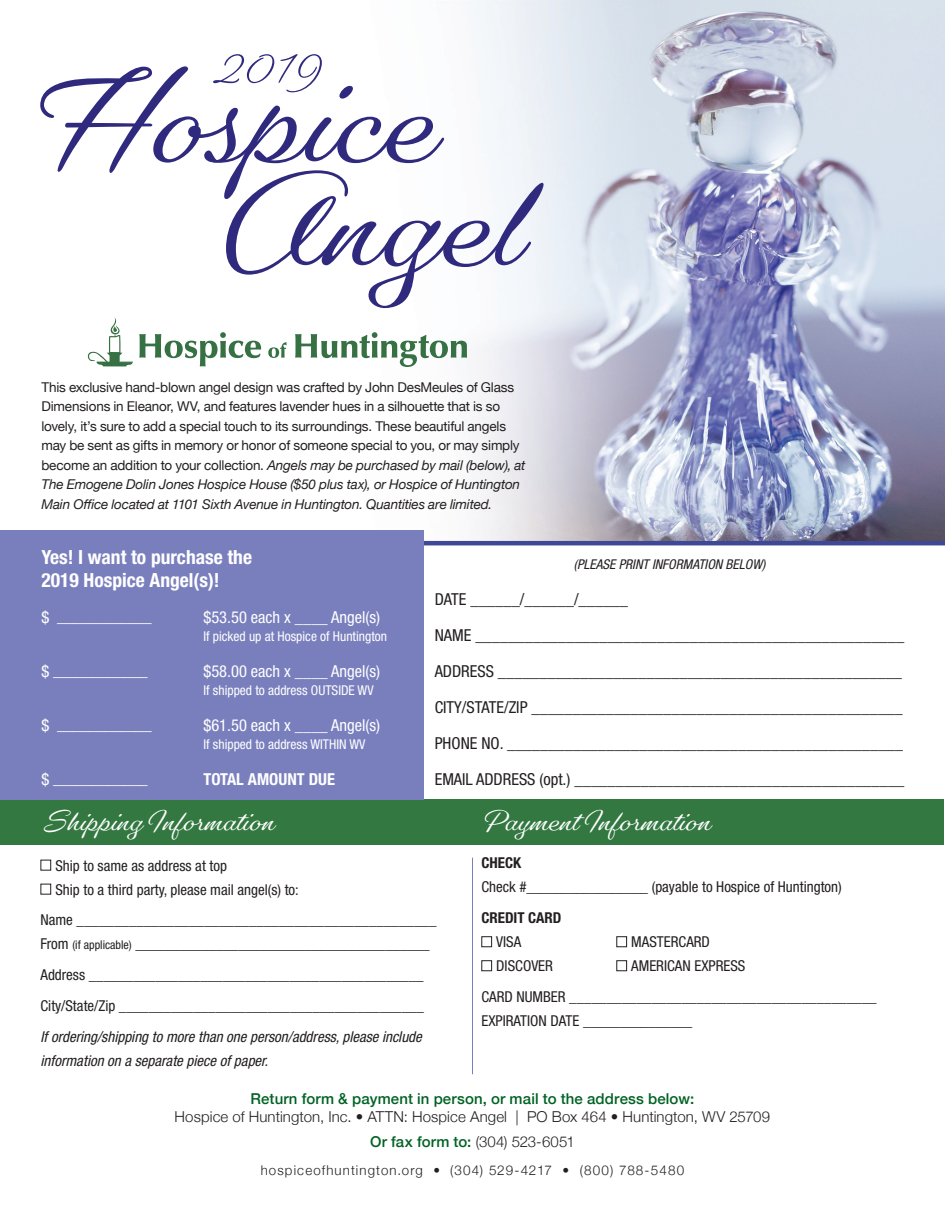
<style>
.page{position:relative;width:945px;height:1215px;background:#fff}
.page>*{position:absolute;margin:0;border:0;box-sizing:border-box;transform-origin:0 0}
.t1{font:700 124.8px/103.9px "Gautreaux";color:#302a7e}
.t2{font:300 62.55px "Gautreaux";color:#302a7e}
.t3{font:700 27px "Gautreaux";color:#fff}
.t4{font:700 condensed 19.5px/23.4px "Helvetica Neue LT Std";color:#fff}
.t5{font:condensed 16.5px/36px "Helvetica Neue LT Std";color:#231f20}
.t6{font:condensed 16.5px "Helvetica Neue LT Std";color:#fff}
.t7{font:700 condensed 16.5px "Helvetica Neue LT Std";color:#fff}
.t8{font:condensed 15px/24px "Helvetica Neue LT Std";color:#231f20}
.t9{font:300 15px/24.8px "Helvetica Neue";letter-spacing:.005em;color:#231f20;text-align:center}
.t10{font:italic condensed 15px/24px "Helvetica Neue LT Std";color:#231f20}
.t11{font:500 15px "Helvetica Neue";letter-spacing:.01em;color:#006224}
.t12{font:700 condensed 15px "Helvetica Neue LT Std";color:#231f20}
.t13{font:13.5px/19.5px "Helvetica Neue";letter-spacing:-.015em;color:#231f20}
.t14{font:condensed 13.5px "Helvetica Neue LT Std";color:#fff}
.t15{font:300 13.5px "Helvetica Neue";letter-spacing:.085em;color:#231f20}
.t16{font:italic condensed 13.5px "Helvetica Neue LT Std";color:#231f20}
.s1{font-style:italic}
.s2{font-size:12px}
.s3{font-weight:500;color:#006224}
</style>
<div class="page">
<img style="left:87px;top:0;width:858px;height:541px">
<div style="left:1px;top:800px;width:943px;height:45px;background:#327840"></div>
<hr style="left:472px;top:858px;width:1px;height:216px;background:#797fbd">
<div style="left:40px;top:860px;width:11px;height:11px;border:1px solid #231f20"></div>
<div style="left:40px;top:884px;width:11px;height:11px;border:1px solid #231f20"></div>
<div style="left:481px;top:936px;width:11px;height:11px;border:1px solid #231f20"></div>
<div style="left:616px;top:936px;width:11px;height:11px;border:1px solid #231f20"></div>
<div style="left:481px;top:960px;width:11px;height:11px;border:1px solid #231f20"></div>
<div style="left:616px;top:960px;width:11px;height:11px;border:1px solid #231f20"></div>
<hr style="left:68px;top:541px;width:877px;height:4px;background:#3f4797">
<div style="left:0;top:530px;width:424px;height:270px;background:#797fbd"></div>
<svg style="left:295px;top:332px;width:172px;height:35px"></svg>
<svg style="left:139px;top:332px;width:122px;height:34px"></svg>
<svg style="left:268px;top:342px;width:19px;height:16px"></svg>
<svg style="left:88px;top:317px;width:45px;height:49px"></svg>
<h2 class="t2" style="left:213px;top:24px;width:108px">2019</h2>
<h1 class="t1" style="left:210px;top:65px;width:309px;text-indent:-186px">Hospice<br>Angel</h1>
<p class="t13" style="left:41px;top:378px;width:486px">This exclusive hand-blown angel design was crafted by John DesMeules of Glass Dimensions in Eleanor, WV, and features lavender hues in a silhouette that is so lovely, it’s sure to add a special touch to its surroundings. These beautiful angels may be sent as gifts in memory or honor of someone special to you, or may simply become an addition to your collection. <span class="s1">Angels may be purchased by mail (below), at The Emogene Dolin Jones Hospice House ($50 plus tax), or Hospice of Huntington Main Office located at 1101 Sixth Avenue in Huntington. Quantities are limited.</span></p>
<h3 class="t4" style="left:41px;top:545px;width:212px">Yes! I want to purchase the<br>2019 Hospice Angel(s)!</h3>
<p class="t6" style="left:41px;top:606px;width:112px">$ ____________</p>
<p class="t6" style="left:203px;top:608px;width:178px">$53.50 each x ____ Angel(s)</p>
<p class="t14" style="left:203px;top:629px;width:185px">If picked up at Hospice of Huntington</p>
<p class="t6" style="left:41px;top:660px;width:108px">$ ____________</p>
<p class="t6" style="left:203px;top:662px;width:178px">$58.00 each x ____ Angel(s)</p>
<p class="t14" style="left:203px;top:683px;width:172px">If shipped to address OUTSIDE WV</p>
<p class="t6" style="left:41px;top:714px;width:112px">$ ____________</p>
<p class="t6" style="left:203px;top:716px;width:178px">$61.50 each x ____ Angel(s)</p>
<p class="t14" style="left:203px;top:737px;width:163px">If shipped to address WITHIN WV</p>
<p class="t6" style="left:41px;top:768px;width:108px">$ ____________</p>
<p class="t7" style="left:203px;top:770px;width:133px">TOTAL AMOUNT DUE</p>
<p class="t16" style="left:574px;top:557px;width:193px">(PLEASE PRINT INFORMATION BELOW)</p>
<p class="t5" style="left:435px;top:581px;width:471px">DATE ______/______/______<br>NAME ____________________________________________________ ADDRESS _________________________________________________ CITY/STATE/ZIP _____________________________________________ PHONE NO. ________________________________________________ EMAIL ADDRESS (opt.) ________________________________________</p>
<h3 class="t3" style="left:40px;top:805px;width:235px">Shipping Information</h3>
<h3 class="t3" style="left:481px;top:805px;width:230px">Payment Information</h3>
<p class="t8" style="left:55px;top:853px;width:245px">Ship to same as address at top<br>Ship to a third party, please mail angel(s) to:</p>
<p class="t8" style="left:40px;top:908px;width:398px">Name ________________________________________________<br>From <span class="s2">(if applicable)</span> ________________________________________</p>
<p class="t8" style="left:41px;top:959px;width:385px;line-height:30.8px">Address _____________________________________________<br>City/State/Zip _________________________________________</p>
<p class="t10" style="left:41px;top:1025px;width:383px">If ordering/shipping to more than one person/address, please include information on a separate piece of paper.</p>
<p class="t12" style="left:481px;top:854px;width:41px">CHECK</p>
<p class="t8" style="left:481px;top:875px;width:362px">Check #_________________ (payable to Hospice of Huntington)</p>
<p class="t12" style="left:481px;top:909px;width:81px">CREDIT CARD</p>
<p class="t8" style="left:496px;top:930px;width:26px">VISA</p>
<p class="t8" style="left:631px;top:930px;width:80px">MASTERCARD</p>
<p class="t8" style="left:496px;top:954px;width:58px">DISCOVER</p>
<p class="t8" style="left:481px;top:950px;width:397px;line-height:30.8px;text-indent:150px">AMERICAN EXPRESS<br>CARD NUMBER _________________________________________</p>
<p class="t8" style="left:481px;top:1008px;width:213px">EXPIRATION DATE _______________</p>
<p class="t11" style="left:251px;top:1087px;width:445px">Return form &amp; payment in person, or mail to the address below:</p>
<p class="t9" style="left:175px;top:1103px;width:597px">Hospice of Huntington, Inc. • ATTN: Hospice Angel | PO Box 464 • Huntington, WV 25709<br><span class="s3">Or fax form to:</span> (304) 523-6051</p>
<p class="t15" style="left:261px;top:1159px;width:425px">hospiceofhuntington.org • (304) 529-4217 • (800) 788-5480</p>
</div>
